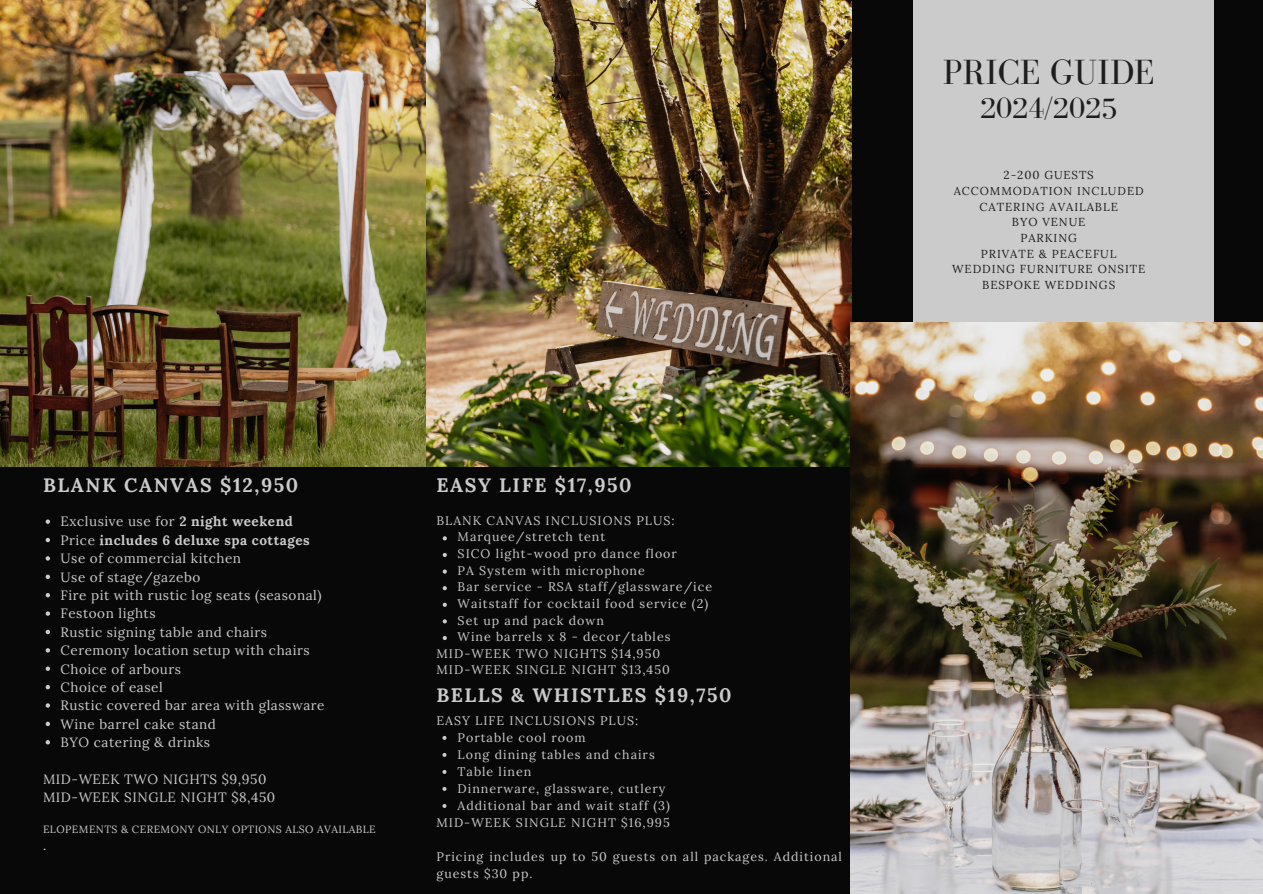
<style>
.page{position:relative;width:1263px;height:894px;background:#fff}
.page>*{position:absolute;margin:0;border:0;box-sizing:border-box;transform-origin:0 0}
.t1{font:36px "Bodoni FLF";color:#1e1e1e}
.t2{font:30px "Bodoni FLF";color:#1e1e1e}
.t3{font:700 19.5px "Lora";letter-spacing:.08em;color:#cbcbcb}
.t4{font:13.5px "Lora";letter-spacing:.04em;color:#cbcbcb}
.t5{font:700 13.5px "Lora";letter-spacing:.04em;color:#cbcbcb}
.t6{font:12.45px/17px "Lora";letter-spacing:.08em;color:#cbcbcb}
.t7{font:11.55px "Lora";letter-spacing:.08em;color:#1e1e1e}
.t8{font:10.5px "Lora";letter-spacing:.04em;color:#cbcbcb}
.s1{font-weight:700}
.s2{font-weight:400}
</style>
<div class="page">
<div style="left:0;top:0;width:1263px;height:893px;background:#080808"></div>
<img style="left:0;top:0;width:851px;height:466px">
<div style="left:913px;top:0;width:300px;height:323px;background:#cbcbcb"></div>
<img style="left:850px;top:322px;width:413px;height:571px">
<svg style="left:46px;top:519px;width:4px;height:4px"></svg>
<svg style="left:46px;top:537px;width:4px;height:5px"></svg>
<svg style="left:46px;top:556px;width:4px;height:4px"></svg>
<svg style="left:46px;top:574px;width:4px;height:5px"></svg>
<svg style="left:46px;top:593px;width:4px;height:4px"></svg>
<svg style="left:46px;top:611px;width:4px;height:4px"></svg>
<svg style="left:46px;top:629px;width:4px;height:5px"></svg>
<svg style="left:46px;top:648px;width:4px;height:4px"></svg>
<svg style="left:46px;top:666px;width:4px;height:4px"></svg>
<svg style="left:46px;top:685px;width:4px;height:4px"></svg>
<svg style="left:46px;top:703px;width:4px;height:4px"></svg>
<svg style="left:46px;top:721px;width:4px;height:4px"></svg>
<svg style="left:46px;top:740px;width:4px;height:4px"></svg>
<svg style="left:443px;top:536px;width:4px;height:4px"></svg>
<svg style="left:443px;top:552px;width:4px;height:5px"></svg>
<svg style="left:443px;top:569px;width:4px;height:4px"></svg>
<svg style="left:443px;top:586px;width:4px;height:4px"></svg>
<svg style="left:443px;top:602px;width:4px;height:4px"></svg>
<svg style="left:443px;top:619px;width:4px;height:4px"></svg>
<svg style="left:443px;top:636px;width:4px;height:4px"></svg>
<svg style="left:442px;top:735px;width:4px;height:4px"></svg>
<svg style="left:442px;top:752px;width:4px;height:4px"></svg>
<svg style="left:442px;top:769px;width:4px;height:4px"></svg>
<svg style="left:442px;top:787px;width:4px;height:3px"></svg>
<svg style="left:442px;top:804px;width:4px;height:3px"></svg>
<p class="t3" style="left:43px;top:472px;width:257px">BLANK CANVAS $12,950</p>
<p class="t3" style="left:436px;top:472px;width:197px">EASY LIFE $17,950</p>
<p class="t4" style="left:61px;top:512px;width:234px">Exclusive use for <span class="s1">2 night weekend</span></p>
<p class="t5" style="left:61px;top:531px;width:251px"><span class="s2">Price</span> includes 6 deluxe spa cottages</p>
<p class="t4" style="left:61px;top:549px;width:182px">Use of commercial kitchen</p>
<p class="t4" style="left:61px;top:568px;width:141px">Use of stage/gazebo</p>
<p class="t4" style="left:61px;top:586px;width:262px">Fire pit with rustic log seats (seasonal)</p>
<p class="t4" style="left:61px;top:604px;width:97px">Festoon lights</p>
<p class="t4" style="left:61px;top:623px;width:208px">Rustic signing table and chairs</p>
<p class="t4" style="left:61px;top:641px;width:251px">Ceremony location setup with chairs</p>
<p class="t4" style="left:61px;top:659px;width:122px">Choice of arbours</p>
<p class="t4" style="left:61px;top:678px;width:104px">Choice of easel</p>
<p class="t4" style="left:61px;top:696px;width:265px">Rustic covered bar area with glassware</p>
<p class="t4" style="left:61px;top:715px;width:157px">Wine barrel cake stand</p>
<p class="t4" style="left:61px;top:733px;width:151px">BYO catering &amp; drinks</p>
<p class="t4" style="left:43px;top:770px;width:225px">MID-WEEK TWO NIGHTS $9,950</p>
<p class="t4" style="left:43px;top:788px;width:234px">MID-WEEK SINGLE NIGHT $8,450</p>
<p class="t8" style="left:43px;top:822px;width:334px">ELOPEMENTS &amp; CEREMONY ONLY OPTIONS ALSO AVAILABLE</p>
<p class="t4" style="left:43px;top:836px;width:5px">.</p>
<p class="t6" style="left:436px;top:511px;width:240px">BLANK CANVAS INCLUSIONS PLUS:</p>
<p class="t6" style="left:458px;top:528px;width:149px">Marquee/stretch tent</p>
<p class="t6" style="left:458px;top:545px;width:221px">SICO light-wood pro dance floor</p>
<p class="t6" style="left:458px;top:561px;width:189px">PA System with microphone</p>
<p class="t6" style="left:458px;top:578px;width:256px">Bar service - RSA staff/glassware/ice</p>
<p class="t6" style="left:458px;top:594px;width:252px">Waitstaff for cocktail food service (2)</p>
<p class="t6" style="left:458px;top:611px;width:148px">Set up and pack down</p>
<p class="t6" style="left:458px;top:628px;width:214px">Wine barrels x 8 - decor/tables</p>
<p class="t6" style="left:436px;top:644px;width:225px">MID-WEEK TWO NIGHTS $14,950</p>
<p class="t6" style="left:436px;top:661px;width:235px">MID-WEEK SINGLE NIGHT $13,450</p>
<p class="t3" style="left:436px;top:682px;width:297px">BELLS &amp; WHISTLES $19,750</p>
<p class="t6" style="left:458px;top:728px;width:129px">Portable cool room</p>
<p class="t6" style="left:458px;top:745px;width:199px">Long dining tables and chairs</p>
<p class="t6" style="left:458px;top:762px;width:75px">Table linen</p>
<p class="t6" style="left:458px;top:779px;width:209px">Dinnerware, glassware, cutlery</p>
<p class="t6" style="left:458px;top:796px;width:214px">Additional bar and wait staff (3)</p>
<p class="t6" style="left:436px;top:711px;width:203px">EASY LIFE INCLUSIONS PLUS:</p>
<p class="t6" style="left:436px;top:813px;width:235px">MID-WEEK SINGLE NIGHT $16,995</p>
<p class="t6" style="left:436px;top:847px;width:407px">Pricing includes up to 50 guests on all packages. Additional guests $30 pp.</p>
<p class="t1" style="left:943px;top:52px;width:213px">PRICE GUIDE</p>
<p class="t2" style="left:980px;top:91px;width:139px">2024/2025</p>
<p class="t7" style="left:1004px;top:167px;width:92px">2-200 GUESTS</p>
<p class="t7" style="left:954px;top:183px;width:191px">ACCOMMODATION INCLUDED</p>
<p class="t7" style="left:980px;top:199px;width:140px">CATERING AVAILABLE</p>
<p class="t7" style="left:1012px;top:214px;width:75px">BYO VENUE</p>
<p class="t7" style="left:1020px;top:230px;width:58px">PARKING</p>
<p class="t7" style="left:981px;top:246px;width:137px">PRIVATE &amp; PEACEFUL</p>
<p class="t7" style="left:952px;top:262px;width:195px">WEDDING FURNITURE ONSITE</p>
<p class="t7" style="left:982px;top:277px;width:135px">BESPOKE WEDDINGS</p>
</div>
